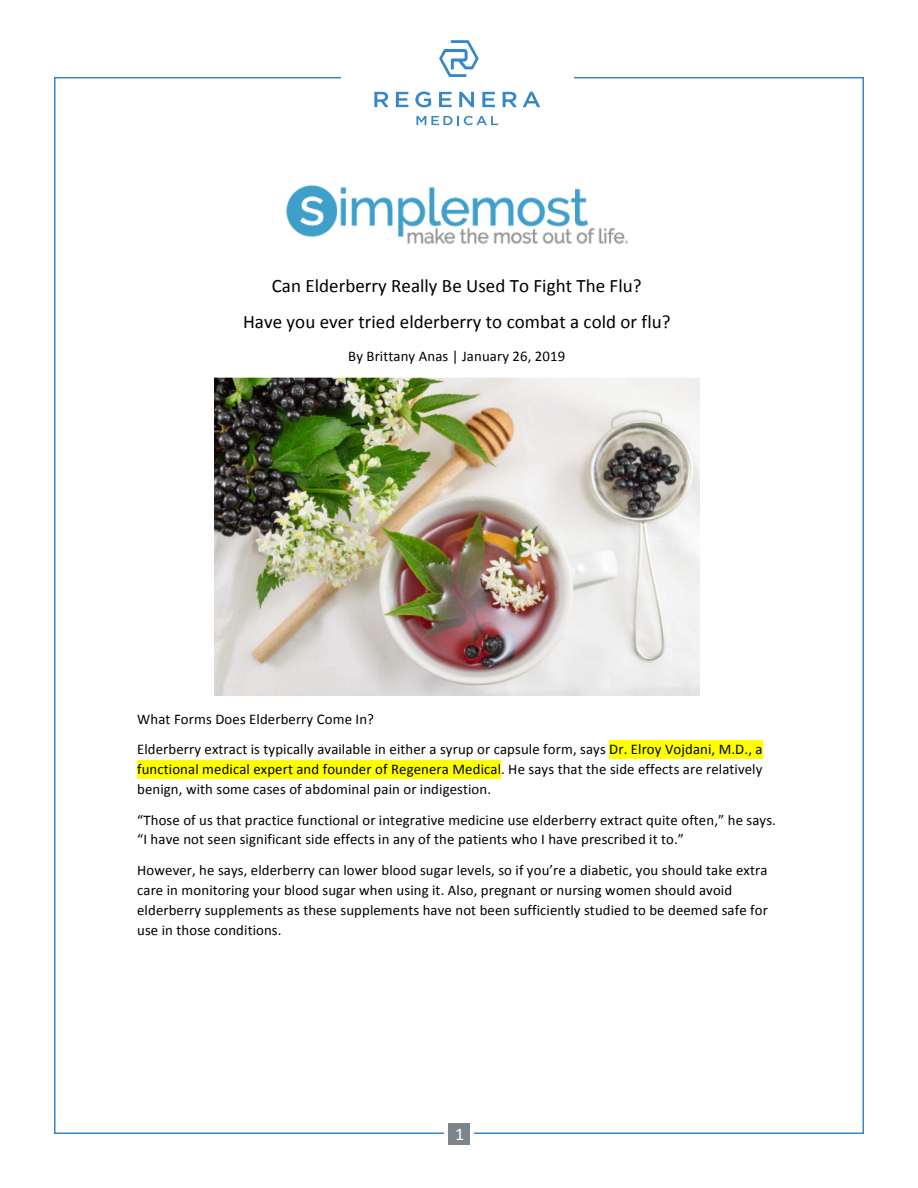
<style>
.page{position:relative;width:918px;height:1188px;background:#fff}
.page>*{position:absolute;margin:0;border:0;box-sizing:border-box;transform-origin:0 0}
.t1{font:19.05px/36px "Calibri";letter-spacing:.005em;color:#000;text-align:center}
.t2{font:18px "Calibri";color:#fff}
.t3{font:14.7px/19.8px "Calibri";letter-spacing:.01em;color:#000}
</style>
<div class="page">
<svg style="left:374px;top:92px;width:15px;height:15px"></svg>
<svg style="left:396px;top:92px;width:12px;height:15px"></svg>
<svg style="left:415px;top:92px;width:16px;height:15px"></svg>
<svg style="left:439px;top:92px;width:13px;height:15px"></svg>
<svg style="left:459px;top:92px;width:15px;height:15px"></svg>
<svg style="left:482px;top:92px;width:13px;height:15px"></svg>
<svg style="left:503px;top:92px;width:14px;height:15px"></svg>
<svg style="left:523px;top:92px;width:17px;height:15px"></svg>
<svg style="left:416px;top:116px;width:82px;height:9px"></svg>
<svg style="left:439px;top:40px;width:40px;height:37px"></svg>
<div style="left:448px;top:1123px;width:22px;height:22px;background:#7c858c"></div>
<div style="left:610px;top:740px;width:153px;height:19px;background:#ff0"></div>
<div style="left:137px;top:760px;width:364px;height:18px;background:#ff0"></div>
<img style="left:286px;top:185px;width:342px;height:59px">
<img style="left:215px;top:377px;width:484px;height:319px">
<p class="t1" style="left:243px;top:268px;width:429px">Can Elderberry Really Be Used To Fight The Flu?<br>Have you ever tried elderberry to combat a cold or flu?</p>
<p class="t3" style="left:348px;top:346px;width:219px">By Brittany Anas | January 26, 2019</p>
<p class="t3" style="left:137px;top:704px;width:627px;line-height:30.5px">What Forms Does Elderberry Come In?<br>Elderberry extract is typically available in either a syrup or capsule form, says Dr. Elroy Vojdani, M.D., a</p>
<p class="t3" style="left:137px;top:760px;width:627px">functional medical expert and founder of Regenera Medical. He says that the side effects are relatively benign, with some cases of abdominal pain or indigestion.</p>
<p class="t3" style="left:137px;top:810px;width:640px">“Those of us that practice functional or integrative medicine use elderberry extract quite often,” he says. “I have not seen significant side effects in any of the patients who I have prescribed it to.”</p>
<p class="t3" style="left:137px;top:860px;width:632px">However, he says, elderberry can lower blood sugar levels, so if you’re a diabetic, you should take extra care in monitoring your blood sugar when using it. Also, pregnant or nursing women should avoid elderberry supplements as these supplements have not been sufficiently studied to be deemed safe for use in those conditions.</p>
<p class="t2" style="left:455px;top:1123px;width:11px">1</p>
</div>
